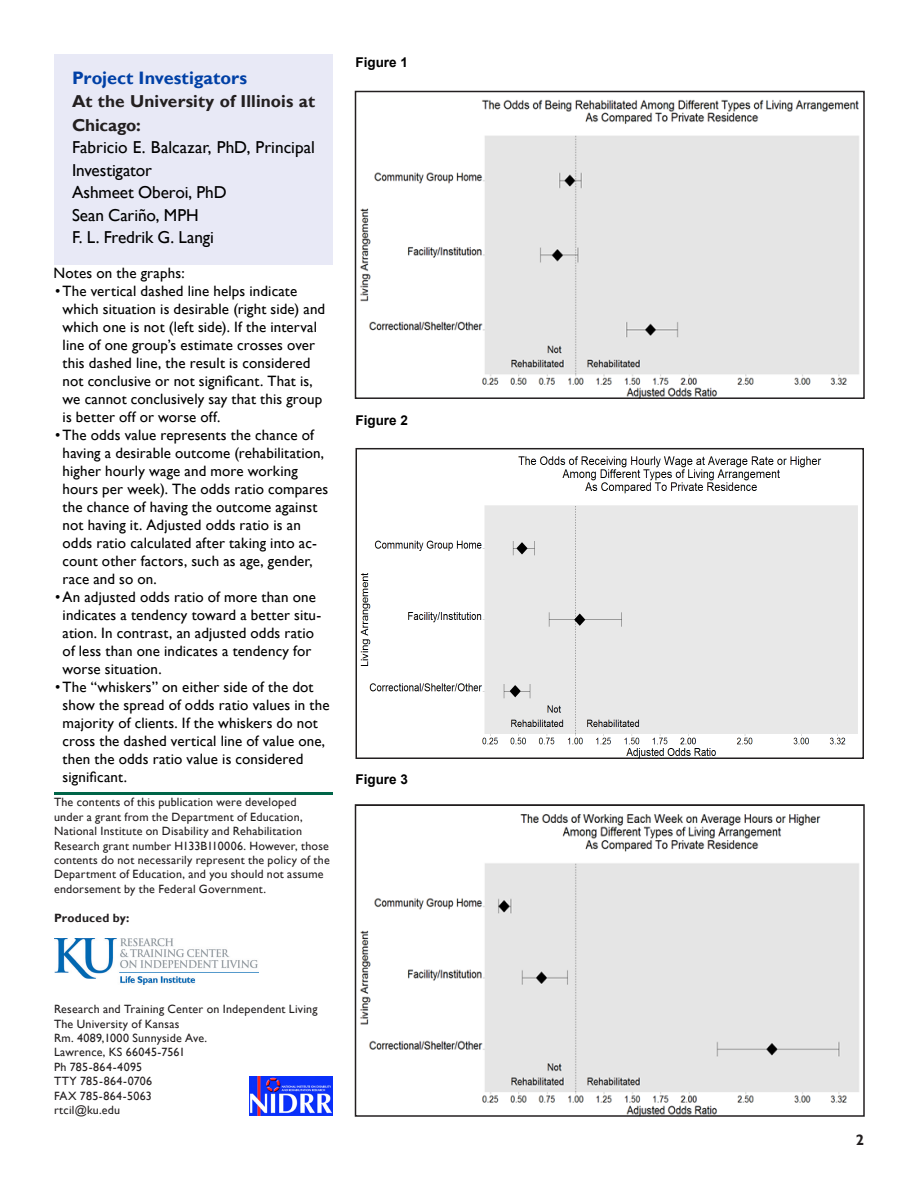
<style>
.page{position:relative;width:918px;height:1188px;background:#fff}
.page>*{position:absolute;margin:0;border:0;box-sizing:border-box;transform-origin:0 0}
.Subhead{font:700 18px "Gill Sans";color:#0040a6}
.Body_Copy_First_Para{font:17.25px/22.5px "Gill Sans";letter-spacing:-.005em;color:#000}
.Body_Copy_First_Para-2{font:700 17.25px/24px "Gill Sans";letter-spacing:.005em;color:#231f20}
.Photo_Graph_Cutline{font:15px/18px "Gill Sans";letter-spacing:.01em;color:#000}
.Page_Number{font:700 15px "Gill Sans";color:#231f20}
.t1{font:700 13.5px "Arial";color:#000}
.t2{font:12px/14.4px "Gill Sans";letter-spacing:.015em;color:#231f20}
.t3{font:700 12px "Gill Sans";letter-spacing:.015em;color:#231f20}
</style>
<div class="page">
<img style="left:54px;top:938px;width:204px;height:46px">
<img style="left:250px;top:1077px;width:83px;height:39px">
<hr style="left:54px;top:792px;width:279px;height:3px;background:#006548">
<div style="left:54px;top:54px;width:279px;height:210px;background:#e8e9f6"></div>
<img style="left:360px;top:456px;width:498px;height:300px">
<div style="left:356px;top:448px;width:508px;height:311px;border:2px solid #231f20"></div>
<img style="left:360px;top:99px;width:499px;height:297px">
<div style="left:355px;top:91px;width:510px;height:308px;border:2px solid #231f20"></div>
<img style="left:360px;top:814px;width:499px;height:300px">
<div style="left:355px;top:804px;width:510px;height:313px;border:2px solid #231f20"></div>
<p class="Subhead" style="left:72px;top:68px;width:177px">Project Investigators</p>
<p class="Body_Copy_First_Para-2" style="left:72px;top:90px;width:245px">At the University of Illinois at<br>Chicago:</p>
<p class="Body_Copy_First_Para" style="left:72px;top:137px;width:244px">Fabricio E. Balcazar, PhD, Principal<br>Investigator</p>
<p class="Body_Copy_First_Para" style="left:72px;top:182px;width:156px">Ashmeet Oberoi, PhD</p>
<p class="Body_Copy_First_Para" style="left:72px;top:204px;width:128px">Sean Cariño, MPH</p>
<p class="Body_Copy_First_Para" style="left:72px;top:227px;width:143px">F. L. Fredrik G. Langi</p>
<p class="Photo_Graph_Cutline" style="left:54px;top:264px;width:133px">Notes on the graphs:</p>
<p class="Photo_Graph_Cutline" style="left:63px;top:282px;width:264px;text-indent:-8px">•The vertical dashed line helps indicate which situation is desirable (right side) and which one is not (left side). If the interval line of one group’s estimate crosses over this dashed line, the result is considered not conclusive or not significant. That is, we cannot conclusively say that this group is better off or worse off.</p>
<p class="Photo_Graph_Cutline" style="left:63px;top:426px;width:267px;text-indent:-8px">•The odds value represents the chance of having a desirable outcome (rehabilitation, higher hourly wage and more working hours per week). The odds ratio compares the chance of having the outcome against not having it. Adjusted odds ratio is an odds ratio calculated after taking into ac&shy;count other factors, such as age, gender, race and so on.</p>
<p class="Photo_Graph_Cutline" style="left:63px;top:588px;width:260px;text-indent:-8px">•An adjusted odds ratio of more than one indicates a tendency toward a better situ&shy;ation. In contrast, an adjusted odds ratio of less than one indicates a tendency for worse situation.</p>
<p class="Photo_Graph_Cutline" style="left:63px;top:678px;width:268px;text-indent:-8px">•The “whiskers” on either side of the dot show the spread of odds ratio values in the majority of clients. If the whiskers do not cross the dashed vertical line of value one, then the odds ratio value is considered significant.</p>
<p class="t2" style="left:54px;top:795px;width:277px">The contents of this publication were developed<br>under a grant from the Department of Education, National Institute on Disability and Rehabilitation Research grant number H133B110006. However, those contents do not necessarily represent the policy of the Department of Education, and you should not assume endorsement by the Federal Government.</p>
<p class="t3" style="left:54px;top:910px;width:77px">Produced by:</p>
<p class="t1" style="left:356px;top:53px;width:54px">Figure 1</p>
<p class="t1" style="left:356px;top:411px;width:54px">Figure 2</p>
<p class="t1" style="left:356px;top:770px;width:54px">Figure 3</p>
<p class="t2" style="left:54px;top:1002px;width:265px">Research and Training Center on Independent Living</p>
<p class="t2" style="left:54px;top:1016px;width:127px">The University of Kansas</p>
<p class="t2" style="left:54px;top:1031px;width:155px">Rm. 4089,1000 Sunnyside Ave.</p>
<p class="t2" style="left:54px;top:1045px;width:133px">Lawrence, KS 66045-7561</p>
<p class="t2" style="left:54px;top:1060px;width:90px">Ph 785-864-4095</p>
<p class="t2" style="left:54px;top:1074px;width:100px">TTY 785-864-0706</p>
<p class="t2" style="left:54px;top:1088px;width:99px">FAX 785-864-5063</p>
<p class="t2" style="left:54px;top:1103px;width:68px">rtcil@ku.edu</p>
<p class="Page_Number" style="left:856px;top:1131px;width:10px">2</p>
</div>
